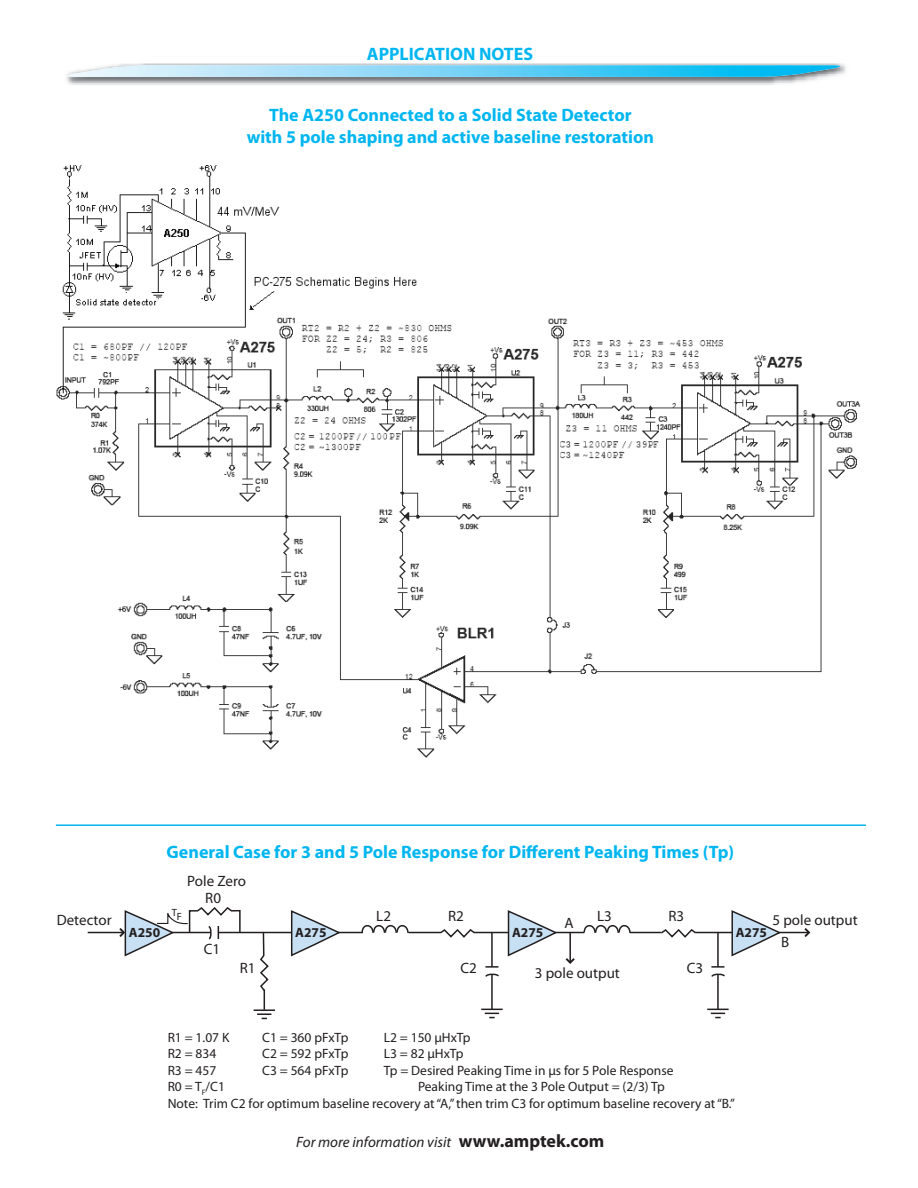
<style>
.page{position:relative;width:918px;height:1188px;background:#fff}
.page>*{position:absolute;margin:0;border:0;box-sizing:border-box;transform-origin:0 0}
.t1{font:700 18px/21.6px "Myriad Pro";color:#00b6f0;text-align:center}
.t2{font:15px "Myriad Pro";color:#231f20}
.t3{font:italic 15px "Myriad Pro";color:#231f20}
.t4{font:13.5px/17.2px "Myriad Pro";color:#231f20}
.t5{font:700 13.5px "Myriad Pro";color:#231f20}
.t6{font:10.5px "Myriad Pro";color:#231f20}
.s1{font-weight:700;font-style:normal;font-size:18px}
</style>
<div class="page">
<hr style="left:56px;top:824px;width:810px;height:2px;background:#00b3ef">
<img style="left:66px;top:63px;width:780px;height:22px">
<svg style="left:66px;top:65px;width:777px;height:12px;background:#7cd4f3"></svg>
<svg style="left:731px;top:910px;width:50px;height:47px"></svg>
<hr style="left:88px;top:932px;width:35px;height:1px;background:#231f20">
<hr style="left:778px;top:932px;width:30px;height:1px;background:#231f20">
<svg style="left:804px;top:928px;width:6px;height:9px"></svg>
<hr style="left:219px;top:932px;width:73px;height:1px;background:#231f20">
<hr style="left:408px;top:932px;width:33px;height:1px;background:#231f20">
<hr style="left:474px;top:932px;width:35px;height:1px;background:#231f20">
<hr style="left:630px;top:932px;width:32px;height:1px;background:#231f20">
<hr style="left:695px;top:932px;width:37px;height:1px;background:#231f20">
<svg style="left:290px;top:910px;width:119px;height:47px"></svg>
<svg style="left:439px;top:929px;width:37px;height:9px"></svg>
<svg style="left:660px;top:929px;width:38px;height:9px"></svg>
<hr style="left:254px;top:1009px;width:21px;height:2px;background:#231f20">
<svg style="left:257px;top:931px;width:14px;height:88px"></svg>
<svg style="left:707px;top:1009px;width:22px;height:9px"></svg>
<svg style="left:711px;top:966px;width:14px;height:11px"></svg>
<hr style="left:717px;top:932px;width:2px;height:35px;background:#231f20">
<hr style="left:717px;top:974px;width:2px;height:35px;background:#231f20">
<svg style="left:481px;top:1009px;width:22px;height:9px"></svg>
<svg style="left:485px;top:966px;width:14px;height:11px"></svg>
<hr style="left:491px;top:932px;width:2px;height:35px;background:#231f20">
<hr style="left:491px;top:974px;width:2px;height:35px;background:#231f20">
<svg style="left:507px;top:910px;width:124px;height:54px"></svg>
<svg style="left:119px;top:907px;width:122px;height:50px"></svg>
<img style="left:56px;top:165px;width:805px;height:593px">
<h1 class="t1" style="left:367px;top:43px;width:168px">APPLICATION NOTES</h1>
<h1 class="t1" style="left:247px;top:104px;width:409px">The A250 Connected to a Solid State Detector<br>with 5 pole shaping and active baseline restoration</h1>
<p class="t2" style="left:57px;top:911px;width:56px">Detector</p>
<h1 class="t1" style="left:167px;top:841px;width:569px">General Case for 3 and 5 Pole Response for Different Peaking Times (Tp)</h1>
<p class="t2" style="left:187px;top:872px;width:60px">Pole Zero</p>
<p class="t2" style="left:205px;top:889px;width:17px">R0</p>
<p class="t6" style="left:172px;top:908px;width:12px">TF</p>
<p class="t2" style="left:597px;top:907px;width:16px">L3</p>
<p class="t2" style="left:668px;top:907px;width:17px">R3</p>
<p class="t2" style="left:376px;top:907px;width:16px">L2</p>
<p class="t2" style="left:448px;top:907px;width:17px">R2</p>
<p class="t2" style="left:773px;top:911px;width:87px">5 pole output</p>
<p class="t2" style="left:564px;top:914px;width:11px">A</p>
<p class="t5" style="left:129px;top:924px;width:33px">A250</p>
<p class="t5" style="left:295px;top:924px;width:33px">A275</p>
<p class="t5" style="left:736px;top:924px;width:33px">A275</p>
<p class="t5" style="left:512px;top:924px;width:33px">A275</p>
<p class="t2" style="left:781px;top:933px;width:10px">B</p>
<p class="t2" style="left:204px;top:939px;width:18px">C1</p>
<p class="t2" style="left:240px;top:959px;width:17px">R1</p>
<p class="t2" style="left:460px;top:959px;width:18px">C2</p>
<p class="t2" style="left:535px;top:964px;width:87px">3 pole output</p>
<p class="t2" style="left:687px;top:959px;width:18px">C3</p>
<p class="t4" style="left:168px;top:1029px;width:63px">R1 = 1.07 K</p>
<p class="t4" style="left:262px;top:1029px;width:88px">C1 = 360 pFxTp</p>
<p class="t4" style="left:384px;top:1029px;width:88px">L2 = 150 µHxTp</p>
<p class="t4" style="left:168px;top:1045px;width:50px">R2 = 834</p>
<p class="t4" style="left:262px;top:1045px;width:88px">C2 = 592 pFxTp</p>
<p class="t4" style="left:384px;top:1045px;width:81px">L3 = 82 µHxTp</p>
<p class="t4" style="left:168px;top:1061px;width:50px">R3 = 457</p>
<p class="t4" style="left:262px;top:1061px;width:88px">C3 = 564 pFxTp</p>
<p class="t4" style="left:384px;top:1061px;width:291px">Tp = Desired Peaking Time in µs for 5 Pole Response</p>
<p class="t4" style="left:168px;top:1077px;width:59px">R0 = T<sub>F</sub>/C1</p>
<p class="t4" style="left:168px;top:1077px;width:569px;text-indent:250px">Peaking Time at the 3 Pole Output = (2/3) Tp<br>Note: Trim C2 for optimum baseline recovery at “A,” then trim C3 for optimum baseline recovery at “B.”</p>
<p class="t3" style="left:296px;top:1133px;width:310px">For more information visit <span class="s1">www.amptek.com</span></p>
</div>
